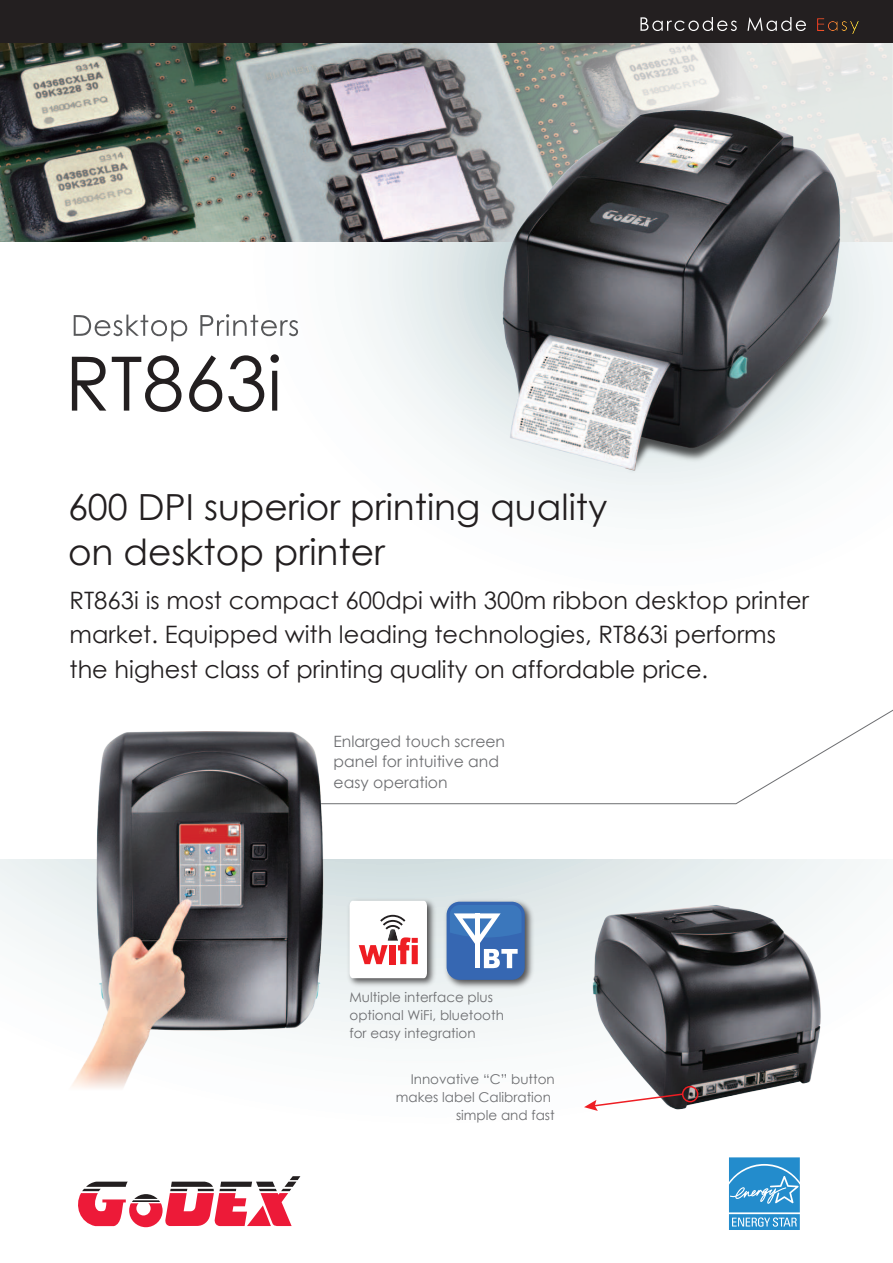
<style>
.page{position:relative;width:893px;height:1263px;background:#fff}
.page>*{position:absolute;margin:0;border:0;box-sizing:border-box;transform-origin:0 0}
.t1{font:75px "Century Gothic";color:#231f20}
.t2{font:36px/45px "Century Gothic";color:#231f20}
.t3{font:24px/34.5px "Century Gothic";color:#231f20}
.t4{font:15.6px/20.9px "Century Gothic";color:#6d6e71}
.t5{font:13.5px/18px "Century Gothic";color:#6d6e71}
</style>
<div class="page">
<img style="left:0;top:43px;width:893px;height:199px">
<div style="left:0;top:0;width:893px;height:43px;background:#231f20"></div>
<svg style="left:78px;top:1176px;width:222px;height:51px"></svg>
<svg style="left:640px;top:17px;width:97px;height:14px"></svg>
<svg style="left:747px;top:17px;width:59px;height:14px"></svg>
<svg style="left:817px;top:18px;width:42px;height:16px"></svg>
<svg style="left:373px;top:709px;width:520px;height:96px"></svg>
<svg style="left:74px;top:315px;width:113px;height:26px"></svg>
<svg style="left:200px;top:314px;width:98px;height:22px"></svg>
<img style="left:373px;top:895px;width:65px;height:94px">
<svg style="left:373px;top:901px;width:54px;height:77px"></svg>
<img style="left:441px;top:896px;width:95px;height:95px">
<div style="left:447px;top:902px;width:78px;height:78px;background:#3667b2;border-radius:13px"></div>
<svg style="left:450px;top:905px;width:71px;height:72px"></svg>
<hr style="left:475px;top:913px;width:4px;height:55px;background:#fff">
<img style="left:9px;top:731px;width:364px;height:358px">
<img style="left:591px;top:887px;width:234px;height:222px">
<div style="left:682px;top:1086px;width:16px;height:16px;border:2px solid #ee1d23;border-radius:50%"></div>
<svg style="left:584px;top:1092px;width:100px;height:19px"></svg>
<img style="left:474px;top:43px;width:394px;height:702px">
<svg style="left:729px;top:1157px;width:71px;height:73px;background:#479fd4"></svg>
<h1 class="t1" style="left:65px;top:354px;width:219px">RT863i</h1>
<h2 class="t2" style="left:68px;top:488px;width:541px">600 DPI superior printing quality on desktop printer</h2>
<p class="t3" style="left:70px;top:585px;width:741px">RT863i is most compact 600dpi with 300m ribbon desktop printer market. Equipped with leading technologies, RT863i performs the highest class of printing quality on affordable price.</p>
<p class="t4" style="left:334px;top:732px;width:173px">Enlarged touch screen panel for intuitive and easy operation</p>
<p class="t5" style="left:350px;top:990px;width:156px">Multiple interface plus optional WiFi, bluetooth for easy integration</p>
<p class="t5" style="left:396px;top:1071px;width:160px;text-align:right">Innovative “C” button makes label Calibration simple and fast</p>
</div>
